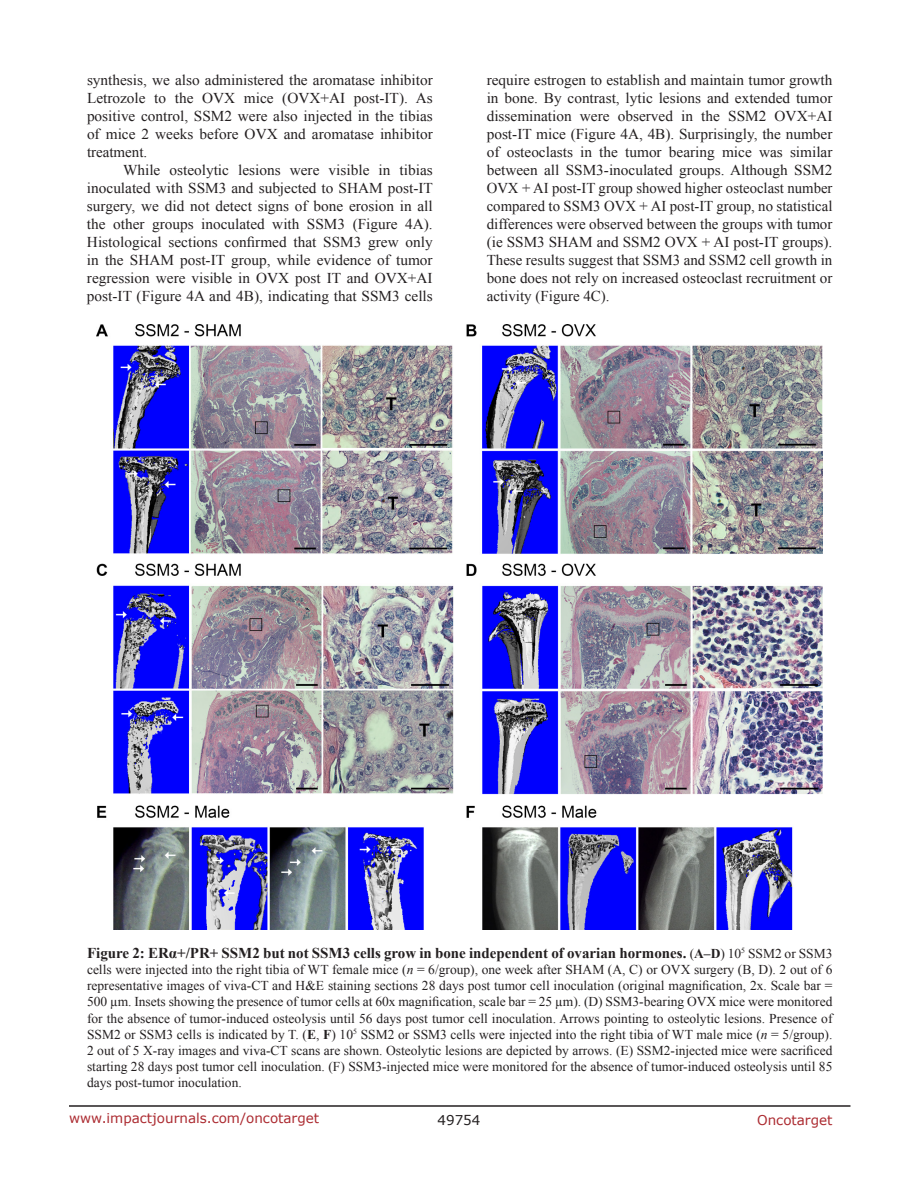
<style>
.page{position:relative;width:918px;height:1188px;background:#fff}
.page>*{position:absolute;margin:0;border:0;box-sizing:border-box;transform-origin:0 0}
.t1{font:15px/18px "Times New Roman";color:#231f20;text-align:justify}
.t2{font:700 15px "Times New Roman";color:#231f20}
.t3{font:13.5px/16.2px "Times New Roman";color:#231f20;text-align:justify}
.t4{font:13.5px "Verdana";color:#ac2b31}
.t5{font:13.5px "Verdana";color:#231f20}
.s1{font-weight:400;font-size:13.5px}
.s2{font-size:13.5px}
.s3{font-style:italic}
.s4{font-weight:700}
</style>
<div class="page">
<hr style="left:69px;top:1105px;width:781px;height:2px;background:#231f20">
<img style="left:97px;top:324px;width:726px;height:605px">
<p class="t1" style="left:87px;top:71px;width:347px">synthesis, we also administered the aromatase inhibitor Letrozole to the OVX mice (OVX+AI post-IT). As positive control, SSM2 were also injected in the tibias of mice 2 weeks before OVX and aromatase inhibitor treatment.</p>
<p class="t1" style="left:87px;top:161px;width:348px;text-indent:36px">While osteolytic lesions were visible in tibias inoculated with SSM3 and subjected to SHAM post-IT surgery, we did not detect signs of bone erosion in all the other groups inoculated with SSM3 (Figure 4A).<br>Histological sections confirmed that SSM3 grew only in the SHAM post-IT group, while evidence of tumor regression were visible in OVX post IT and OVX+AI post-IT (Figure 4A and 4B), indicating that SSM3 cells</p>
<p class="t1" style="left:487px;top:71px;width:347px">require estrogen to establish and maintain tumor growth in bone. By contrast, lytic lesions and extended tumor dissemination were observed in the SSM2 OVX+AI post-IT mice (Figure 4A, 4B). Surprisingly, the number of osteoclasts in the tumor bearing mice was similar between all SSM3-inoculated groups. Although SSM2<br>OVX + AI post-IT group showed higher osteoclast number compared to SSM3 OVX + AI post-IT group, no statistical differences were observed between the groups with tumor (ie SSM3 SHAM and SSM2 OVX + AI post-IT groups).<br>These results suggest that SSM3 and SSM2 cell growth in bone does not rely on increased osteoclast recruitment or activity (Figure 4C).</p>
<p class="t2" style="left:87px;top:942px;width:747px">Figure 2: ERα+/PR+ SSM2 but not SSM3 cells grow in bone independent of ovarian hormones. <span class="s1">(</span><span class="s2">A–D</span><span class="s1">) 10</span><sup>5</sup> <span class="s1">SSM2 or SSM3</span></p>
<p class="t3" style="left:87px;top:961px;width:747px">cells were injected into the right tibia of WT female mice (<span class="s3">n</span> = 6/group), one week after SHAM (A, C) or OVX surgery (B, D). 2 out of 6 representative images of viva-CT and H&amp;E staining sections 28 days post tumor cell inoculation (original magnification, 2x. Scale bar = 500 µm. Insets showing the presence of tumor cells at 60x magnification, scale bar = 25 µm). (D) SSM3-bearing OVX mice were monitored for the absence of tumor-induced osteolysis until 56 days post tumor cell inoculation. Arrows pointing to osteolytic lesions. Presence of SSM2 or SSM3 cells is indicated by T. (<span class="s4">E</span>, <span class="s4">F</span>) 10<sup>5</sup> SSM2 or SSM3 cells were injected into the right tibia of WT male mice (<span class="s3">n</span> = 5/group).<br>2 out of 5 X-ray images and viva-CT scans are shown. Osteolytic lesions are depicted by arrows. (E) SSM2-injected mice were sacrificed starting 28 days post tumor cell inoculation. (F) SSM3-injected mice were monitored for the absence of tumor-induced osteolysis until 85 days post-tumor inoculation.</p>
<p class="t4" style="left:69px;top:1109px;width:252px">www.impactjournals.com/oncotarget</p>
<p class="t5" style="left:438px;top:1111px;width:44px">49754</p>
<p class="t4" style="left:757px;top:1111px;width:77px">Oncotarget</p>
</div>
